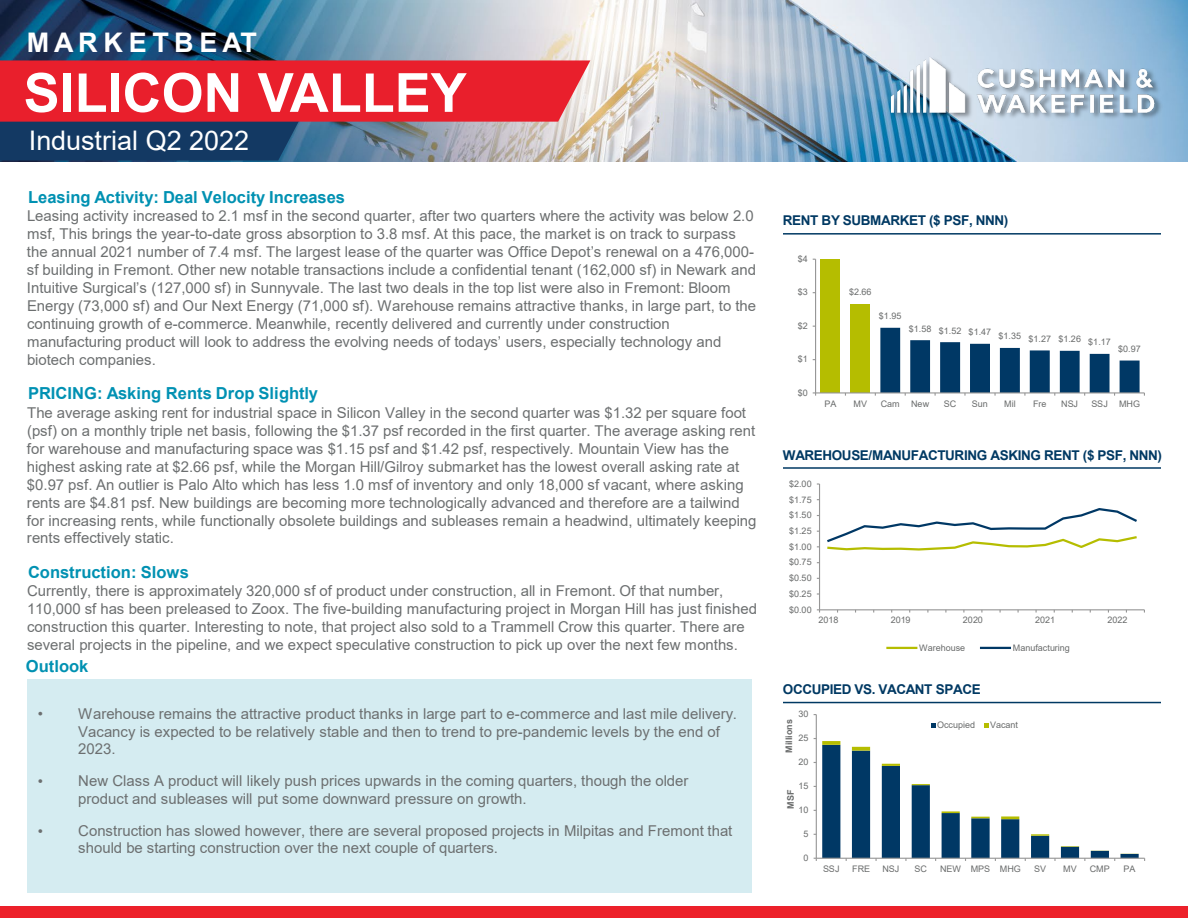
<style>
.page{position:relative;width:1188px;height:918px;background:#fff}
.page>*{position:absolute;margin:0;border:0;box-sizing:border-box;transform-origin:0 0}
.t1{font:700 54px "Arial";color:#fff}
.t2{font:27px "Arial";letter-spacing:-.005em;color:#fff}
.t3{font:700 27px "Arial";letter-spacing:.2em;color:#fff}
.t4{font:700 16.5px "Arial";color:#0091b2}
.t5{font:700 16.5px "Arial";color:#0091b3}
.t6{font:15px/18px "Arial";color:#6c6f70}
.t7{font:700 13.5px "Arial";letter-spacing:-.03em;color:#003963}
.t8{font:9px "Arial";letter-spacing:.005em;color:#696b6b}
.t9{font:700 9px "Arial";color:#696b6b}
.s1{font-family:"Times New Roman"}
</style>
<div class="page">
<img style="left:0;top:0;width:1188px;height:161px">
<svg style="left:0;top:60px;width:590px;height:101px;background:#ae4153"></svg>
<img style="left:852px;top:31px;width:336px;height:127px">
<img style="left:856px;top:34px;width:332px;height:114px">
<div style="left:0;top:907px;width:1188px;height:11px;background:#ed212a"></div>
<hr style="left:783px;top:233px;width:378px;height:2px;background:#003963">
<hr style="left:783px;top:467px;width:378px;height:2px;background:#003963">
<hr style="left:783px;top:702px;width:378px;height:1px;background:#003963">
<div style="left:27px;top:680px;width:725px;height:213px;background:#d5ecf1"></div>
<div style="left:820px;top:259px;width:20px;height:134px;background:#b5bd00"></div>
<div style="left:850px;top:304px;width:20px;height:89px;background:#b5bd00"></div>
<hr style="left:815px;top:259px;width:1px;height:134px;background:#969696">
<hr style="left:816px;top:392px;width:328px;height:2px;background:#969696">
<svg style="left:875px;top:328px;width:270px;height:68px"></svg>
<hr style="left:819px;top:484px;width:1px;height:126px;background:#969696">
<hr style="left:820px;top:609px;width:324px;height:1px;background:#969696">
<svg style="left:827px;top:508px;width:310px;height:43px"></svg>
<hr style="left:887px;top:647px;width:29px;height:2px;background:#b5bd00">
<hr style="left:981px;top:647px;width:29px;height:2px;background:#003865">
<svg style="left:822px;top:741px;width:18px;height:4px"></svg>
<hr style="left:816px;top:715px;width:1px;height:143px;background:#969696">
<svg style="left:814px;top:745px;width:331px;height:116px"></svg>
<svg style="left:931px;top:723px;width:4px;height:5px"></svg>
<svg style="left:984px;top:723px;width:4px;height:5px"></svg>
<h2 class="t3" style="left:27px;top:23px;width:231px">MARKETBEAT</h2>
<h1 class="t1" style="left:24px;top:55px;width:445px">SILICON VALLEY</h1>
<h2 class="t2" style="left:29px;top:122px;width:222px">Industrial Q2 2022</h2>
<p class="t4" style="left:28px;top:185px;width:318px">Leasing Activity: Deal Velocity Increases</p>
<p class="t6" style="left:27px;top:207px;width:731px">Leasing activity increased to 2.1 msf in the second quarter, after two quarters where the activity was below 2.0 msf, This brings the year-to-date gross absorption to 3.8 msf. At this pace, the market is on track to surpass the annual 2021 number of 7.4 msf. The largest lease of the quarter was Office Depot’s renewal on a 476,000- sf building in Fremont. Other new notable transactions include a confidential tenant (162,000 sf) in Newark and Intuitive Surgical’s (127,000 sf) in Sunnyvale. The last two deals in the top list were also in Fremont: Bloom Energy (73,000 sf) and Our Next Energy (71,000 sf). Warehouse remains attractive thanks, in large part, to the continuing growth of e-commerce. Meanwhile, recently delivered and currently under construction manufacturing product will look to address the evolving needs of todays’ users, especially technology and biotech companies.</p>
<p class="t5" style="left:28px;top:382px;width:292px">PRICING: Asking Rents Drop Slightly</p>
<p class="t6" style="left:27px;top:403px;width:731px">The average asking rent for industrial space in Silicon Valley in the second quarter was $1.32 per square foot (psf) on a monthly triple net basis, following the $1.37 psf recorded in the first quarter. The average asking rent for warehouse and manufacturing space was $1.15 psf and $1.42 psf, respectively. Mountain View has the highest asking rate at $2.66 psf, while the Morgan Hill/Gilroy submarket has the lowest overall asking rate at $0.97 psf. An outlier is Palo Alto which has less 1.0 msf of inventory and only 18,000 sf vacant, where asking rents are $4.81 psf. New buildings are becoming more technologically advanced and therefore are a tailwind for increasing rents, while functionally obsolete buildings and subleases remain a headwind, ultimately keeping rents effectively static.</p>
<p class="t4" style="left:28px;top:560px;width:162px">Construction: Slows</p>
<p class="t6" style="left:27px;top:582px;width:732px">Currently, there is approximately 320,000 sf of product under construction, all in Fremont. Of that number, 110,000 sf has been preleased to Zoox. The five-building manufacturing project in Morgan Hill has just finished construction this quarter. Interesting to note, that project also sold to a Trammell Crow this quarter. There are several projects in the pipeline, and we expect speculative construction to pick up over the next few months.</p>
<p class="t4" style="left:26px;top:654px;width:64px">Outlook</p>
<p class="t6" style="left:78px;top:704px;width:660px;text-indent:-40px">• Warehouse remains the attractive product thanks in large part to e-commerce and last mile delivery.<br>Vacancy is expected to be relatively stable and then to trend to pre-pandemic levels by the end of<br>2023.</p>
<p class="t6" style="left:78px;top:772px;width:612px;text-indent:-41px"><span class="s1">•</span> New Class A product will likely push prices upwards in the coming quarters, though the older product and subleases will put some downward pressure on growth.</p>
<p class="t6" style="left:78px;top:821px;width:656px;text-indent:-41px"><span class="s1">•</span> Construction has slowed however, there are several proposed projects in Milpitas and Fremont that should be starting construction over the next couple of quarters.</p>
<p class="t7" style="left:783px;top:211px;width:227px">RENT BY SUBMARKET ($ PSF, NNN)</p>
<p class="t8" style="left:798px;top:253px;width:12px">$4</p>
<p class="t8" style="left:798px;top:286px;width:12px">$3</p>
<p class="t8" style="left:798px;top:320px;width:12px">$2</p>
<p class="t8" style="left:798px;top:353px;width:12px">$1</p>
<p class="t8" style="left:798px;top:386px;width:12px">$0</p>
<p class="t8" style="left:849px;top:286px;width:24px">$2.66</p>
<p class="t8" style="left:879px;top:310px;width:24px">$1.95</p>
<p class="t8" style="left:909px;top:322px;width:24px">$1.58</p>
<p class="t8" style="left:939px;top:324px;width:24px">$1.52</p>
<p class="t8" style="left:969px;top:326px;width:24px">$1.47</p>
<p class="t8" style="left:999px;top:330px;width:24px">$1.35</p>
<p class="t8" style="left:1028px;top:333px;width:24px">$1.27</p>
<p class="t8" style="left:1058px;top:333px;width:24px">$1.26</p>
<p class="t8" style="left:1088px;top:336px;width:24px">$1.17</p>
<p class="t8" style="left:1118px;top:343px;width:24px">$0.97</p>
<p class="t8" style="left:824px;top:397px;width:13px">PA</p>
<p class="t8" style="left:854px;top:397px;width:15px">MV</p>
<p class="t8" style="left:881px;top:397px;width:21px">Cam</p>
<p class="t8" style="left:911px;top:397px;width:20px">New</p>
<p class="t8" style="left:944px;top:397px;width:14px">SC</p>
<p class="t8" style="left:972px;top:397px;width:17px">Sun</p>
<p class="t8" style="left:1004px;top:397px;width:13px">Mil</p>
<p class="t8" style="left:1033px;top:397px;width:15px">Fre</p>
<p class="t8" style="left:1061px;top:397px;width:18px">NSJ</p>
<p class="t8" style="left:1091px;top:397px;width:18px">SSJ</p>
<p class="t8" style="left:1119px;top:397px;width:23px">MHG</p>
<p class="t7" style="left:783px;top:445px;width:381px">WAREHOUSE/MANUFACTURING ASKING RENT ($ PSF, NNN)</p>
<p class="t8" style="left:789px;top:477px;width:24px">$2.00</p>
<p class="t8" style="left:789px;top:493px;width:24px">$1.75</p>
<p class="t8" style="left:789px;top:509px;width:24px">$1.50</p>
<p class="t8" style="left:789px;top:525px;width:24px">$1.25</p>
<p class="t8" style="left:789px;top:540px;width:24px">$1.00</p>
<p class="t8" style="left:789px;top:556px;width:24px">$0.75</p>
<p class="t8" style="left:789px;top:572px;width:24px">$0.50</p>
<p class="t8" style="left:789px;top:588px;width:24px">$0.25</p>
<p class="t8" style="left:789px;top:603px;width:24px">$0.00</p>
<p class="t8" style="left:818px;top:614px;width:21px">2018</p>
<p class="t8" style="left:891px;top:614px;width:21px">2019</p>
<p class="t8" style="left:963px;top:614px;width:21px">2020</p>
<p class="t8" style="left:1035px;top:614px;width:21px">2021</p>
<p class="t8" style="left:1107px;top:614px;width:21px">2022</p>
<p class="t8" style="left:919px;top:641px;width:48px">Warehouse</p>
<p class="t8" style="left:1013px;top:641px;width:59px">Manufacturing</p>
<p class="t7" style="left:783px;top:680px;width:199px">OCCUPIED VS. VACANT SPACE</p>
<p class="t8" style="left:799px;top:708px;width:12px">30</p>
<p class="t9" style="left:783px;top:753px;width:35px;rotate:-90deg">Millions</p>
<p class="t8" style="left:937px;top:719px;width:39px">Occupied</p>
<p class="t8" style="left:990px;top:719px;width:30px">Vacant</p>
<p class="t8" style="left:799px;top:732px;width:12px">25</p>
<p class="t8" style="left:799px;top:756px;width:12px">20</p>
<p class="t8" style="left:799px;top:780px;width:12px">15</p>
<p class="t9" style="left:784px;top:809px;width:20px;rotate:-90deg">MSF</p>
<p class="t8" style="left:799px;top:804px;width:12px">10</p>
<p class="t8" style="left:804px;top:828px;width:7px">5</p>
<p class="t8" style="left:804px;top:852px;width:7px">0</p>
<p class="t8" style="left:823px;top:862px;width:18px">SSJ</p>
<p class="t8" style="left:852px;top:862px;width:20px">FRE</p>
<p class="t8" style="left:882px;top:862px;width:18px">NSJ</p>
<p class="t8" style="left:915px;top:862px;width:14px">SC</p>
<p class="t8" style="left:940px;top:862px;width:22px">NEW</p>
<p class="t8" style="left:971px;top:862px;width:21px">MPS</p>
<p class="t8" style="left:1000px;top:862px;width:23px">MHG</p>
<p class="t8" style="left:1034px;top:862px;width:13px">SV</p>
<p class="t8" style="left:1063px;top:862px;width:15px">MV</p>
<p class="t8" style="left:1090px;top:862px;width:22px">CMP</p>
<p class="t8" style="left:1124px;top:862px;width:13px">PA</p>
</div>
